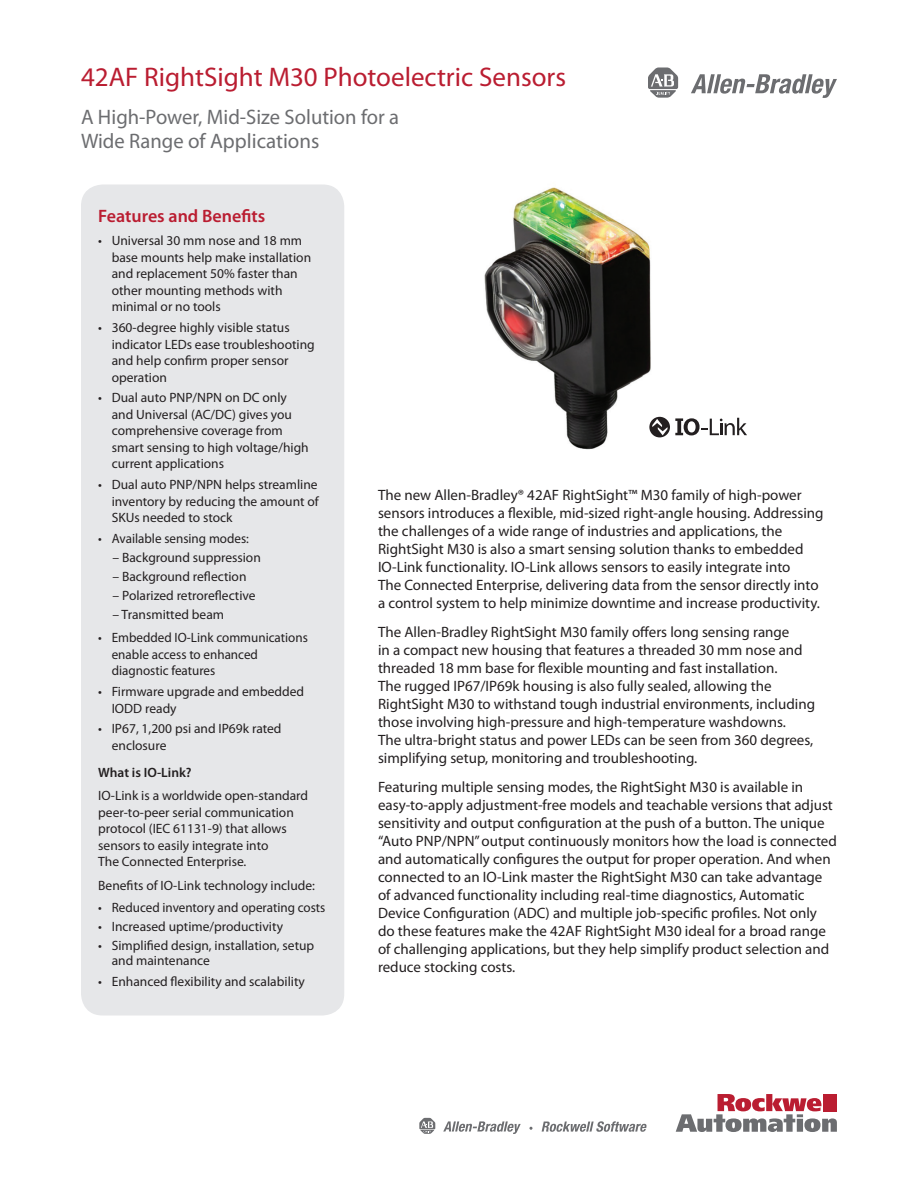
<style>
.page{position:relative;width:918px;height:1188px;background:#fff}
.page>*{position:absolute;margin:0;border:0;box-sizing:border-box;transform-origin:0 0}
.Document_Title{font:27px "Myriad Pro";color:#ba1d31}
.Document_Subtitle{font:21px/24px "Myriad Pro";color:#6c6d70}
.Subhead_level_1{font:600 18px "Myriad Pro";color:#ba1d31}
.Body_Text{font:15px/18px "Myriad Pro";color:#231f20}
.Sidebar_Text{font:13.5px/16.5px "Myriad Pro";color:#231f20}
.Sidebar_Subhead{font:600 13.5px "Myriad Pro";color:#231f20}
</style>
<div class="page">
<svg style="left:419px;top:1118px;width:16px;height:16px"></svg>
<svg style="left:443px;top:1121px;width:78px;height:13px"></svg>
<svg style="left:542px;top:1121px;width:105px;height:11px"></svg>
<svg style="left:676px;top:1094px;width:161px;height:38px"></svg>
<div style="left:823px;top:1094px;width:6px;height:17px;background:#ba1d31"></div>
<div style="left:831px;top:1094px;width:6px;height:17px;background:#ba1d31"></div>
<img style="left:484px;top:187px;width:178px;height:263px">
<div style="left:81px;top:184px;width:263px;height:832px;background:#e6e7e9;border-radius:22px"></div>
<svg style="left:648px;top:67px;width:30px;height:31px"></svg>
<svg style="left:691px;top:74px;width:146px;height:24px"></svg>
<svg style="left:649px;top:417px;width:98px;height:20px"></svg>
<p class="Document_Title" style="left:81px;top:61px;width:487px">42AF RightSight M30 Photoelectric Sensors</p>
<p class="Document_Subtitle" style="left:81px;top:104px;width:320px">A High-Power, Mid-Size Solution for a<br>Wide Range of Applications</p>
<p class="Subhead_level_1" style="left:98px;top:205px;width:169px">Features and Benefits</p>
<p class="Sidebar_Text" style="left:112px;top:232px;width:201px;text-indent:-14px">• Universal 30 mm nose and 18 mm base mounts help make installation and replacement 50% faster than other mounting methods with minimal or no tools</p>
<p class="Sidebar_Text" style="left:112px;top:319px;width:205px;text-indent:-14px">• 360-degree highly visible status indicator LEDs ease troubleshooting and help confirm proper sensor operation</p>
<p class="Sidebar_Text" style="left:112px;top:389px;width:198px;text-indent:-14px">• Dual auto PNP/NPN on DC only and Universal (AC/DC) gives you comprehensive coverage from smart sensing to high voltage/high current applications</p>
<p class="Sidebar_Text" style="left:112px;top:476px;width:209px;text-align:justify;text-indent:-14px">• Dual auto PNP/NPN helps streamline inventory by reducing the amount of SKUs needed to stock</p>
<p class="Sidebar_Text" style="left:98px;top:530px;width:152px">• Available sensing modes:</p>
<p class="Sidebar_Text" style="left:113px;top:549px;width:150px">– Background suppression</p>
<p class="Sidebar_Text" style="left:113px;top:569px;width:135px">– Background reflection</p>
<p class="Sidebar_Text" style="left:113px;top:587px;width:145px">– Polarized retroreflective</p>
<p class="Sidebar_Text" style="left:113px;top:606px;width:113px">– Transmitted beam</p>
<p class="Sidebar_Text" style="left:112px;top:629px;width:198px;text-indent:-14px">• Embedded IO-Link communications enable access to enhanced diagnostic features</p>
<p class="Sidebar_Text" style="left:112px;top:683px;width:194px;text-indent:-14px">• Firmware upgrade and embedded<br>IODD ready</p>
<p class="Sidebar_Text" style="left:112px;top:720px;width:171px;text-indent:-14px">• IP67, 1,200 psi and IP69k rated enclosure</p>
<p class="Sidebar_Subhead" style="left:98px;top:764px;width:95px">What is IO-Link?</p>
<p class="Sidebar_Text" style="left:98px;top:787px;width:211px">IO-Link is a worldwide open-standard peer-to-peer serial communication protocol (IEC 61131-9) that allows sensors to easily integrate into<br>The Connected Enterprise.</p>
<p class="Sidebar_Text" style="left:98px;top:877px;width:218px">Benefits of IO-Link technology include:</p>
<p class="Sidebar_Text" style="left:98px;top:899px;width:229px">• Reduced inventory and operating costs</p>
<p class="Sidebar_Text" style="left:98px;top:918px;width:186px">• Increased uptime/productivity</p>
<p class="Sidebar_Text" style="left:112px;top:938px;width:204px;line-height:15px;text-indent:-14px">• Simplified design, installation, setup and maintenance</p>
<p class="Sidebar_Text" style="left:98px;top:973px;width:208px">• Enhanced flexibility and scalability</p>
<p class="Body_Text" style="left:378px;top:486px;width:447px">The new Allen-Bradley® 42AF RightSight™ M30 family of high-power sensors introduces a flexible, mid-sized right-angle housing. Addressing the challenges of a wide range of industries and applications, the RightSight M30 is also a smart sensing solution thanks to embedded IO-Link functionality. IO-Link allows sensors to easily integrate into<br>The Connected Enterprise, delivering data from the sensor directly into a control system to help minimize downtime and increase productivity.</p>
<p class="Body_Text" style="left:378px;top:623px;width:439px">The Allen-Bradley RightSight M30 family offers long sensing range<br>in a compact new housing that features a threaded 30 mm nose and threaded 18 mm base for flexible mounting and fast installation.<br>The rugged IP67/IP69k housing is also fully sealed, allowing the RightSight M30 to withstand tough industrial environments, including those involving high-pressure and high-temperature washdowns.<br>The ultra-bright status and power LEDs can be seen from 360 degrees, simplifying setup, monitoring and troubleshooting.</p>
<p class="Body_Text" style="left:378px;top:778px;width:460px">Featuring multiple sensing modes, the RightSight M30 is available in easy-to-apply adjustment-free models and teachable versions that adjust sensitivity and output configuration at the push of a button. The unique “Auto PNP/NPN” output continuously monitors how the load is connected and automatically configures the output for proper operation. And when connected to an IO-Link master the RightSight M30 can take advantage of advanced functionality including real-time diagnostics, Automatic Device Configuration (ADC) and multiple job-specific profiles. Not only do these features make the 42AF RightSight M30 ideal for a broad range of challenging applications, but they help simplify product selection and reduce stocking costs.</p>
</div>
